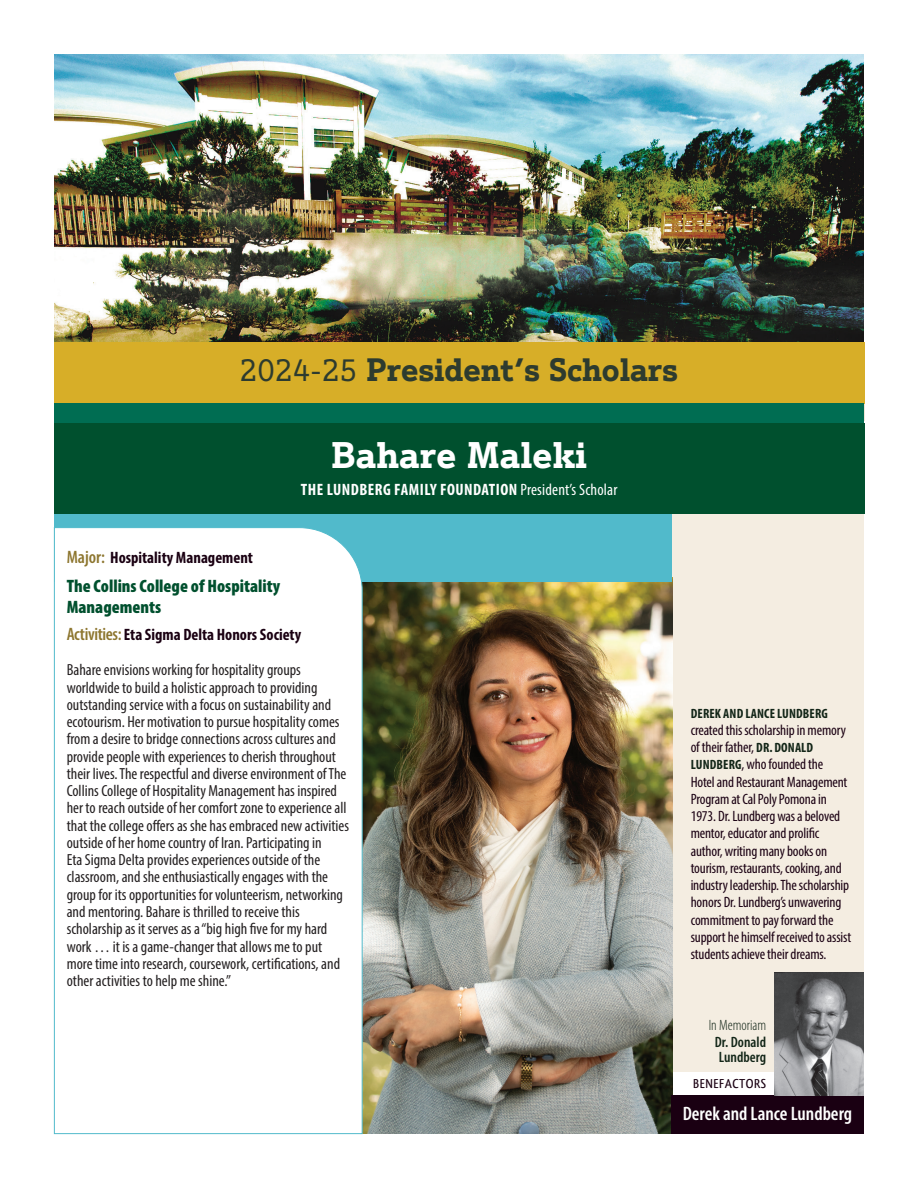
<style>
.page{position:relative;width:918px;height:1188px;background:#fff}
.page>*{position:absolute;margin:0;border:0;box-sizing:border-box;transform-origin:0 0}
.t1{font:700 36px "Justus Pro";letter-spacing:.01em;color:#fff}
.t2{font:700 31.5px "Justus Pro";color:#2d3b2f}
.t3{font:600 condensed 19.5px "Myriad Pro";color:#fff}
.t4{font:900 condensed 18px/21.6px "Myriad Pro";color:#00502e}
.t5{font:700 condensed 16.5px "Myriad Pro";color:#1a0012}
.t6{font:700 condensed 16.5px "Myriad Pro";letter-spacing:.03em;color:#fff}
.t7{font:condensed 16.2px/17.2px "Myriad Pro";color:#231f20}
.t8{font:condensed 15px/17.2px "Myriad Pro";letter-spacing:-.01em;color:#1a0012}
.t9{font:600 condensed 15px/15px "Myriad Pro";color:#122517}
.t10{font:300 condensed 15px "Myriad Pro";color:#122517}
.t11{font:700 condensed 13.5px "Myriad Pro";letter-spacing:.01em;color:#122517}
.t12{font:500 13.5px "Qlassik";letter-spacing:.04em;color:#1a0012}
.s1{font-weight:400;font-size:30px}
.s2{font-weight:400}
.s3{font-weight:600;font-size:18px;color:#8d762f}
.s4{font-weight:700;font-size:13.5px;color:#122517}
</style>
<div class="page">
<div style="left:655px;top:502px;width:209px;height:622px;background:#f4ede1"></div>
<div style="left:672px;top:1072px;width:104px;height:30px;background:#fff"></div>
<img style="left:363px;top:582px;width:309px;height:552px">
<div style="left:54px;top:513px;width:618px;height:69px;background:#51bacb"></div>
<svg style="left:54px;top:528px;width:309px;height:606px"></svg>
<img style="left:54px;top:54px;width:810px;height:288px">
<div style="left:54px;top:342px;width:810px;height:64px;background:#d7ae28"></div>
<div style="left:54px;top:404px;width:810px;height:19px;background:#006d52"></div>
<div style="left:54px;top:423px;width:810px;height:91px;background:#00502e"></div>
<div style="left:672px;top:1095px;width:192px;height:39px;background:#1a0012"></div>
<img style="left:775px;top:972px;width:89px;height:123px">
<h2 class="t2" style="left:240px;top:350px;width:439px"><span class="s1">2024-25</span> President’s Scholars</h2>
<h1 class="t1" style="left:331px;top:432px;width:257px">Bahare Maleki</h1>
<p class="t6" style="left:301px;top:479px;width:318px">THE LUNDBERG FAMILY FOUNDATION <span class="s2">President’s Scholar</span></p>
<p class="t5" style="left:67px;top:547px;width:188px"><span class="s3">Major:</span> Hospitality Management</p>
<p class="t4" style="left:67px;top:574px;width:215px">The Collins College of Hospitality<br>Managements</p>
<p class="t5" style="left:67px;top:624px;width:236px"><span class="s3">Activities:</span> Eta Sigma Delta Honors Society</p>
<p class="t7" style="left:67px;top:661px;width:284px">Bahare envisions working for hospitality groups worldwide to build a holistic approach to providing outstanding service with a focus on sustainability and ecotourism. Her motivation to pursue hospitality comes from a desire to bridge connections across cultures and provide people with experiences to cherish throughout their lives. The respectful and diverse environment of The Collins College of Hospitality Management has inspired her to reach outside of her comfort zone to experience all that the college offers as she has embraced new activities outside of her home country of Iran. Participating in<br>Eta Sigma Delta provides experiences outside of the classroom, and she enthusiastically engages with the group for its opportunities for volunteerism, networking and mentoring. Bahare is thrilled to receive this scholarship as it serves as a “big high five for my hard work … it is a game-changer that allows me to put more time into research, coursework, certifications, and other activities to help me shine.”</p>
<p class="t11" style="left:691px;top:705px;width:139px">DEREK AND LANCE LUNDBERG</p>
<p class="t8" style="left:691px;top:721px;width:162px">created this scholarship in memory of their father, <span class="s4">DR. DONALD<br>LUNDBERG</span>, who founded the<br>Hotel and Restaurant Management<br>Program at Cal Poly Pomona in<br>1973. Dr. Lundberg was a beloved mentor, educator and prolific author, writing many books on tourism, restaurants, cooking, and industry leadership. The scholarship honors Dr. Lundberg’s unwavering commitment to pay forward the support he himself received to assist students achieve their dreams.</p>
<p class="t10" style="left:709px;top:1016px;width:59px">In Memoriam</p>
<p class="t9" style="left:715px;top:1034px;width:53px">Dr. Donald<br>Lundberg</p>
<p class="t12" style="left:693px;top:1076px;width:74px">BENEFACTORS</p>
<p class="t3" style="left:683px;top:1102px;width:171px">Derek and Lance Lundberg</p>
</div>
